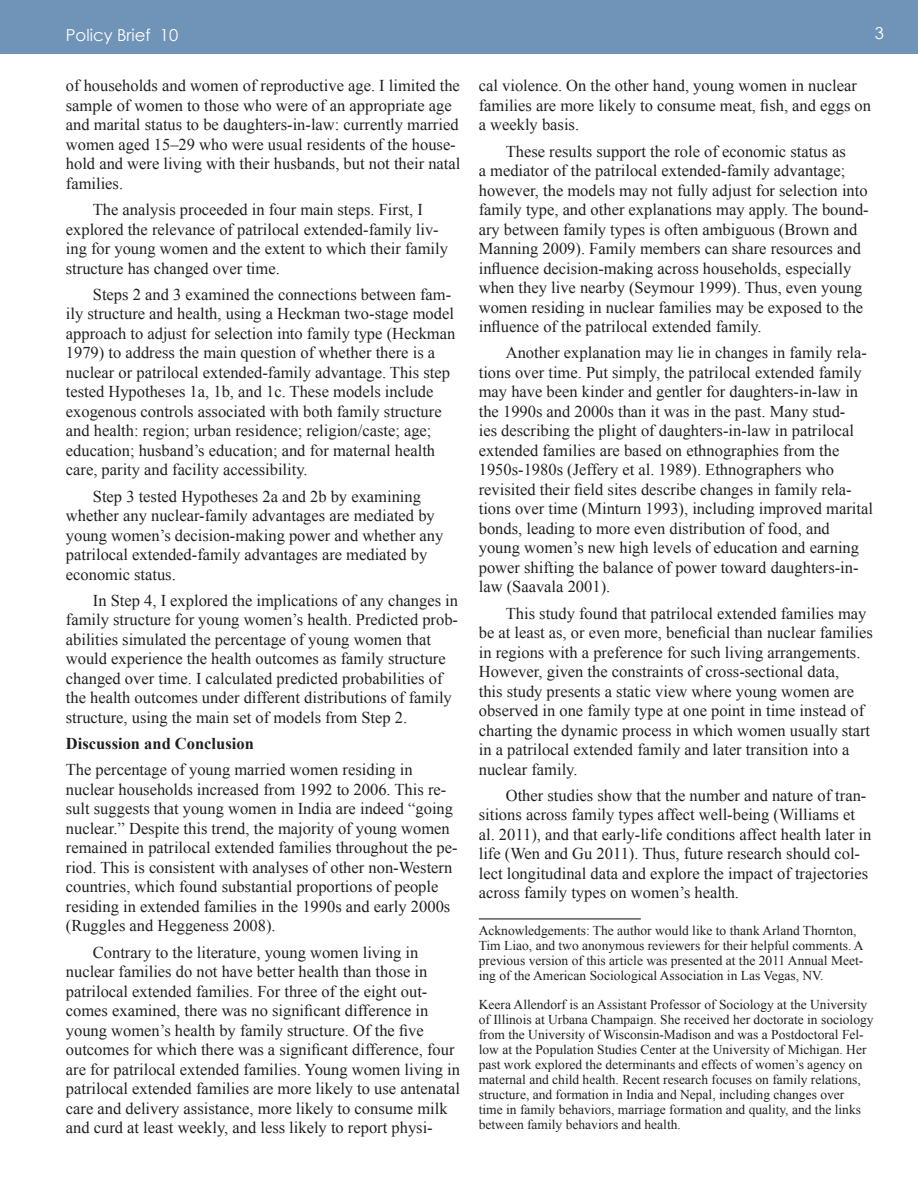
<style>
.page{position:relative;width:918px;height:1188px;background:#fff}
.page>*{position:absolute;margin:0;border:0;box-sizing:border-box;transform-origin:0 0}
.t1{font:16.5px/19.5px "Times New Roman";color:#231f20}
.t2{font:700 16.5px "Times New Roman";color:#231f20}
.t3{font:16.5px "Century Gothic";color:#fff}
.t4{font:13.5px/15px "Times New Roman";color:#231f20}
</style>
<div class="page">
<div style="left:0;top:0;width:918px;height:54px;background:#7094b8"></div>
<hr style="left:479px;top:918px;width:162px;height:1px;background:#231f20">
<p class="t3" style="left:66px;top:25px;width:114px">Policy Brief 10</p>
<p class="t1" style="left:66px;top:76px;width:396px">of households and women of reproductive age. I limited the sample of women to those who were of an appropriate age and marital status to be daughters-in-law: currently married women aged 15–29 who were usual residents of the house&shy;hold and were living with their husbands, but not their natal families.</p>
<p class="t1" style="left:66px;top:200px;width:384px;text-indent:27px">The analysis proceeded in four main steps. First, I explored the relevance of patrilocal extended-family liv&shy;ing for young women and the extent to which their family structure has changed over time.</p>
<p class="t1" style="left:66px;top:284px;width:391px;text-indent:27px">Steps 2 and 3 examined the connections between fam&shy;ily structure and health, using a Heckman two-stage model approach to adjust for selection into family type (Heckman 1979) to address the main question of whether there is a nuclear or patrilocal extended-family advantage. This step tested Hypotheses 1a, 1b, and 1c. These models include exogenous controls associated with both family structure and health: region; urban residence; religion/caste; age; education; husband’s education; and for maternal health care, parity and facility accessibility.</p>
<p class="t1" style="left:66px;top:486px;width:379px;text-indent:27px">Step 3 tested Hypotheses 2a and 2b by examining whether any nuclear-family advantages are mediated by young women’s decision-making power and whether any patrilocal extended-family advantages are mediated by economic status.</p>
<p class="t1" style="left:66px;top:590px;width:394px;text-indent:27px">In Step 4, I explored the implications of any changes in family structure for young women’s health. Predicted prob&shy;abilities simulated the percentage of young women that would experience the health outcomes as family structure changed over time. I calculated predicted probabilities of the health outcomes under different distributions of family structure, using the main set of models from Step 2.</p>
<p class="t2" style="left:66px;top:732px;width:189px">Discussion and Conclusion</p>
<p class="t1" style="left:66px;top:760px;width:393px">The percentage of young married women residing in nuclear households increased from 1992 to 2006. This re&shy;sult suggests that young women in India are indeed “going nuclear.” Despite this trend, the majority of young women remained in patrilocal extended families throughout the pe&shy;riod. This is consistent with analyses of other non-Western countries, which found substantial proportions of people residing in extended families in the 1990s and early 2000s (Ruggles and Heggeness 2008).</p>
<p class="t1" style="left:66px;top:942px;width:396px;text-indent:27px">Contrary to the literature, young women living in nuclear families do not have better health than those in patrilocal extended families. For three of the eight out&shy;comes examined, there was no significant difference in young women’s health by family structure. Of the five outcomes for which there was a significant difference, four are for patrilocal extended families. Young women living in patrilocal extended families are more likely to use antenatal care and delivery assistance, more likely to consume milk and curd at least weekly, and less likely to report physi-</p>
<p class="t3" style="left:875px;top:23px;width:11px">3</p>
<p class="t1" style="left:479px;top:76px;width:394px">cal violence. On the other hand, young women in nuclear families are more likely to consume meat, fish, and eggs on a weekly basis.</p>
<p class="t1" style="left:479px;top:141px;width:391px;text-indent:27px">These results support the role of economic status as<br>a mediator of the patrilocal extended-family advantage; however, the models may not fully adjust for selection into family type, and other explanations may apply. The bound&shy;ary between family types is often ambiguous (Brown and Manning 2009). Family members can share resources and influence decision-making across households, especially when they live nearby (Seymour 1999). Thus, even young women residing in nuclear families may be exposed to the influence of the patrilocal extended family.</p>
<p class="t1" style="left:479px;top:343px;width:396px;text-indent:27px">Another explanation may lie in changes in family rela&shy;tions over time. Put simply, the patrilocal extended family may have been kinder and gentler for daughters-in-law in the 1990s and 2000s than it was in the past. Many stud-<br>ies describing the plight of daughters-in-law in patrilocal extended families are based on ethnographies from the 1950s-1980s (Jeffery et al. 1989). Ethnographers who revisited their field sites describe changes in family rela&shy;tions over time (Minturn 1993), including improved marital bonds, leading to more even distribution of food, and young women’s new high levels of education and earning power shifting the balance of power toward daughters-in&shy;law (Saavala 2001).</p>
<p class="t1" style="left:479px;top:603px;width:396px;text-indent:27px">This study found that patrilocal extended families may be at least as, or even more, beneficial than nuclear families in regions with a preference for such living arrangements.<br>However, given the constraints of cross-sectional data,<br>this study presents a static view where young women are observed in one family type at one point in time instead of charting the dynamic process in which women usually start in a patrilocal extended family and later transition into a nuclear family.</p>
<p class="t1" style="left:479px;top:785px;width:394px;text-indent:27px">Other studies show that the number and nature of tran&shy;sitions across family types affect well-being (Williams et al. 2011), and that early-life conditions affect health later in life (Wen and Gu 2011). Thus, future research should col&shy;lect longitudinal data and explore the impact of trajectories across family types on women’s health.</p>
<p class="t4" style="left:479px;top:923px;width:386px">Acknowledgements: The author would like to thank Arland Thornton, Tim Liao, and two anonymous reviewers for their helpful comments. A previous version of this article was presented at the 2011 Annual Meet&shy;ing of the American Sociological Association in Las Vegas, NV.</p>
<p class="t4" style="left:479px;top:996px;width:396px">Keera Allendorf is an Assistant Professor of Sociology at the University of Illinois at Urbana Champaign. She received her doctorate in sociology from the University of Wisconsin-Madison and was a Postdoctoral Fel&shy;low at the Population Studies Center at the University of Michigan. Her past work explored the determinants and effects of women’s agency on maternal and child health. Recent research focuses on family relations, structure, and formation in India and Nepal, including changes over<br>time in family behaviors, marriage formation and quality, and the links between family behaviors and health.</p>
</div>
